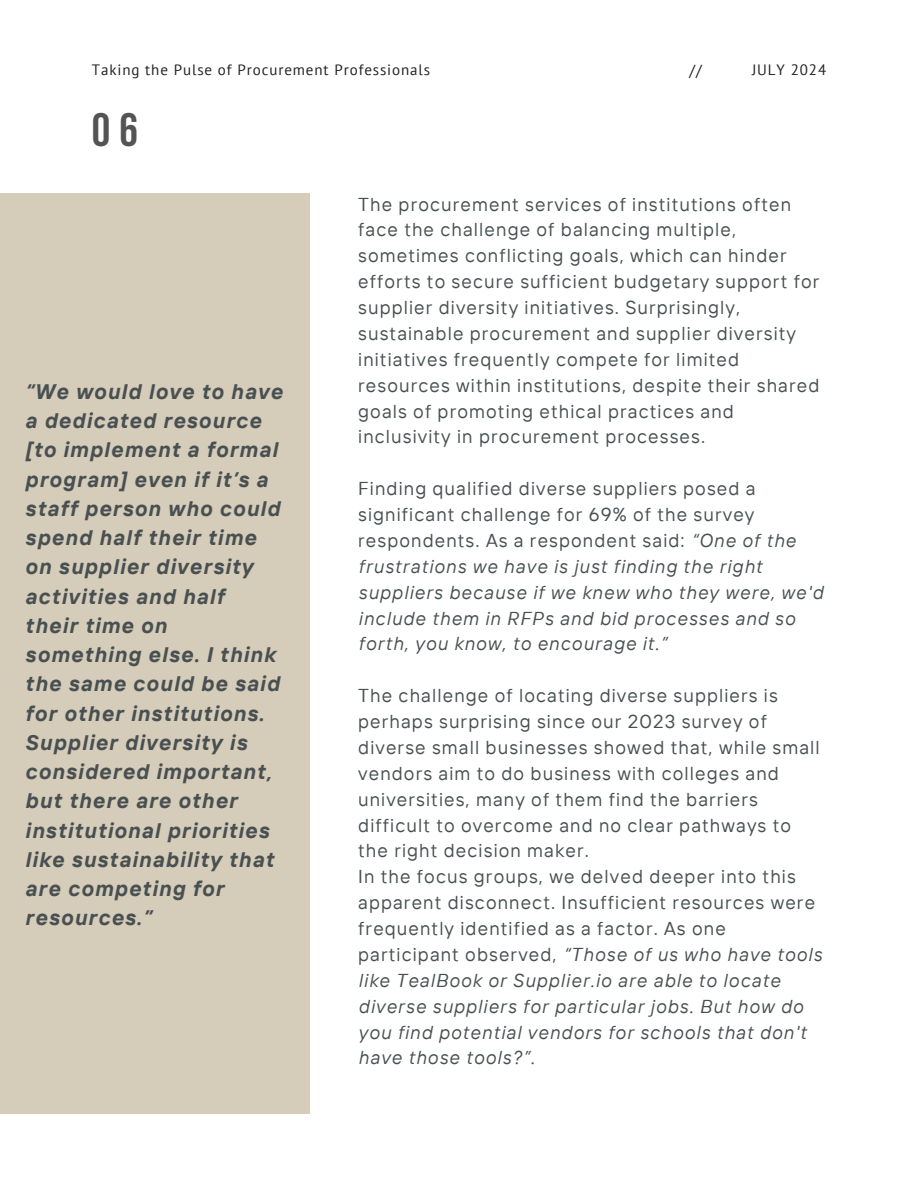
<style>
.page{position:relative;width:918px;height:1188px;background:#fff}
.page>*{position:absolute;margin:0;border:0;box-sizing:border-box;transform-origin:0 0}
.t1{font:700 46.65px "Bebas Neue";color:#545454}
.t2{font:italic 700 21px/29.2px "TT Interphases";letter-spacing:.06em;color:#495052}
.t3{font:18.75px/25.8px "TT Interphases";letter-spacing:.06em;color:#495052}
.t4{font:italic 18.75px/25.8px "TT Interphases";letter-spacing:.06em;color:#495052}
.t5{font:15.9px "PT Sans";color:#222}
.t6{font:15px "PT Sans";letter-spacing:.06em;color:#222}
.s1{font-style:normal}
.s2{font-style:italic}
</style>
<div class="page">
<div style="left:0;top:194px;width:309px;height:920px;background:#d5ccb9"></div>
<h1 class="t6" style="left:92px;top:60px;width:340px">Taking the Pulse of Procurement Professionals</h1>
<h2 class="t5" style="left:689px;top:60px;width:14px">//</h2>
<p class="t6" style="left:752px;top:60px;width:76px">JULY 2024</p>
<h2 class="t1" style="left:92px;top:112px;width:48px">06</h2>
<h2 class="t2" style="left:25px;top:376px;width:259px">“We would love to have a dedicated resource [to implement a formal program] even if it’s a staff person who could spend half their time on supplier diversity activities and half<br>their time on something else. I think the same could be said for other institutions.<br>Supplier diversity is considered important, but there are other institutional priorities like sustainability that are competing for resources.”</h2>
<p class="t3" style="left:358px;top:191px;width:463px">The procurement services of institutions often face the challenge of balancing multiple, sometimes conflicting goals, which can hinder efforts to secure sufficient budgetary support for supplier diversity initiatives. Surprisingly, sustainable procurement and supplier diversity initiatives frequently compete for limited resources within institutions, despite their shared goals of promoting ethical practices and inclusivity in procurement processes.</p>
<h3 class="t4" style="left:358px;top:475px;width:467px"><span class="s1">Finding qualified diverse suppliers posed a significant challenge for 69% of the survey respondents. As a respondent said:</span> “One of the frustrations we have is just finding the right suppliers because if we knew who they were, we'd include them in RFPs and bid processes and so forth, you know, to encourage it.”</h3>
<p class="t3" style="left:358px;top:682px;width:465px">The challenge of locating diverse suppliers is perhaps surprising since our 2023 survey of diverse small businesses showed that, while small vendors aim to do business with colleges and universities, many of them find the barriers difficult to overcome and no clear pathways to the right decision maker.<br>In the focus groups, we delved deeper into this apparent disconnect. Insufficient resources were frequently identified as a factor. As one participant observed, <span class="s2">“Those of us who have tools like TealBook or Supplier.io are able to locate diverse suppliers for particular jobs. But how do you find potential vendors for schools that don't have those tools?”.</span></p>
</div>
